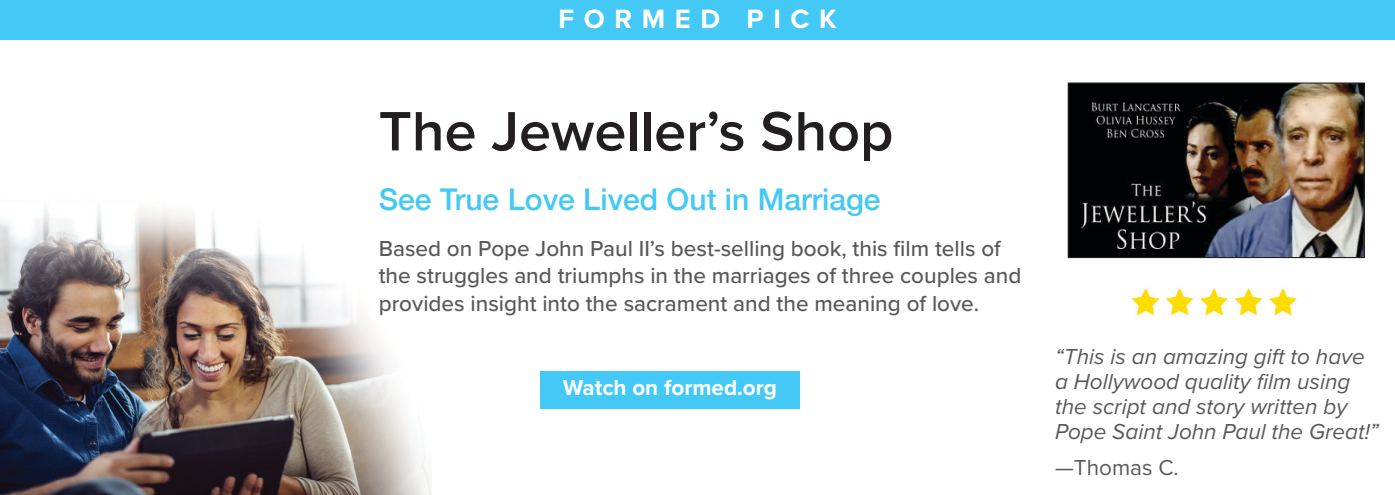
<style>
.page{position:relative;width:1395px;height:495px;background:#fff}
.page>*{position:absolute;margin:0;border:0;box-sizing:border-box;transform-origin:0 0}
.t1{font:600 57.5px "Proxima Nova";color:#231f20}
.t2{font:500 30px "Helvetica Neue";color:#44c8f5}
.t3{font:700 27.5px "Proxima Nova";letter-spacing:.35em;color:#fff}
.t4{font:500 22.5px/27.5px "Proxima Nova";color:#58595b}
.t5{font:italic 22.5px/25px "Proxima Nova";color:#58595b}
.t6{font:700 22.5px "Proxima Nova";color:#fff}
.t7{font:22.5px "Proxima Nova";color:#58595b}
.s1{font-style:italic}
</style>
<div class="page">
<img style="left:0;top:209px;width:431px;height:286px">
<div style="left:0;top:0;width:1395px;height:39px;background:#44c8f5"></div>
<img style="left:1070px;top:84px;width:293px;height:172px">
<div style="left:1068px;top:82px;width:297px;height:176px;border:1px solid #231f20"></div>
<div style="left:540px;top:372px;width:260px;height:37px;background:#44c8f5"></div>
<img style="left:1132px;top:288px;width:165px;height:28px">
<p class="t3" style="left:558px;top:-2px;width:280px">FORMED PICK</p>
<p class="t1" style="left:379px;top:88px;width:516px">The Jeweller’s Shop</p>
<p class="t2" style="left:379px;top:175px;width:503px">See True Love Lived Out in Marriage</p>
<p class="t4" style="left:379px;top:234px;width:644px">Based on Pope John Paul II’s best-selling book, this film tells of the struggles and triumphs in the marriages of three couples and provides insight into the sacrament and the meaning of love.</p>
<p class="t6" style="left:563px;top:371px;width:216px">Watch on formed.org</p>
<p class="t5" style="left:1055px;top:343px;width:325px">“This is an amazing gift to have a Hollywood quality film using the script and story written by<br>Pope Saint John Paul the Great!”</p>
<p class="t7" style="left:1055px;top:451px;width:125px"><span class="s1">—</span>Thomas C.</p>
</div>
